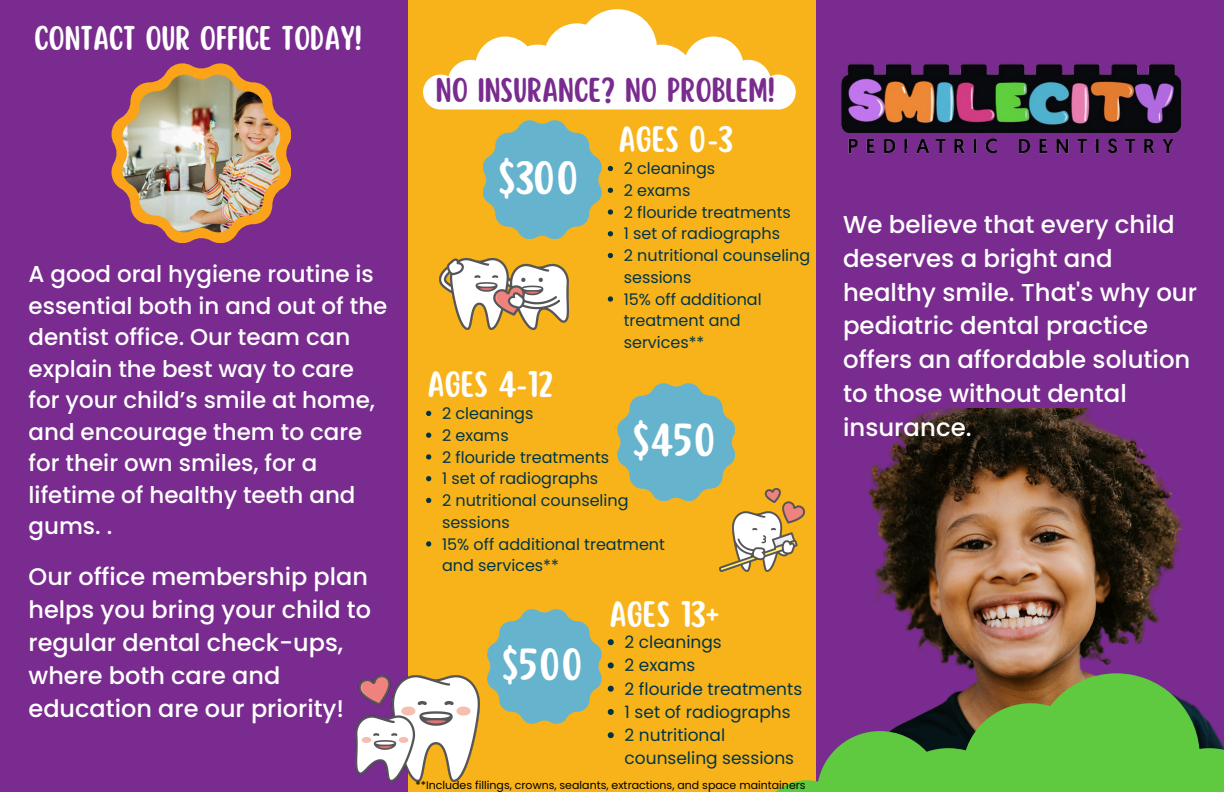
<style>
.page{position:relative;width:1224px;height:792px;background:#792b8f}
.page>*{position:absolute;margin:0;border:0;box-sizing:border-box;transform-origin:0 0}
.t1{font:40.9px "Scripter";color:#fff}
.t2{font:40.5px "Scripter";color:#fff}
.t3{font:39.4px "Scripter";color:#fff}
.t4{font:32.3px "Scripter";color:#fff}
.t5{font:30.3px "Scripter";color:#792b8f}
.t6{font:30px "Scripter";color:#fff}
.t7{font:500 24.4px/33.8px "Poppins";color:#fff}
.t8{font:500 24px/33px "Poppins";color:#fff}
.t9{font:500 23px/31.5px "Poppins";color:#fff}
.t10{font:17px/23.2px "Poppins";color:#003547}
.t11{font:16px/21.8px "Poppins";color:#003547}
.t12{font:11px "Poppins";color:#000}
</style>
<div class="page">
<img style="left:868px;top:409px;width:315px;height:264px">
<div style="left:408px;top:0;width:408px;height:792px;background:#f8b31a"></div>
<svg style="left:111px;top:63px;width:180px;height:180px"></svg>
<img style="left:123px;top:75px;width:157px;height:157px">
<svg style="left:775px;top:673px;width:449px;height:119px;fill:#5fc940"></svg>
<img style="left:841px;top:64px;width:341px;height:90px">
<svg style="left:423px;top:9px;width:373px;height:101px"></svg>
<svg style="left:426px;top:411px;width:5px;height:5px"></svg>
<svg style="left:426px;top:433px;width:5px;height:5px"></svg>
<svg style="left:426px;top:454px;width:5px;height:6px"></svg>
<svg style="left:426px;top:476px;width:5px;height:5px"></svg>
<svg style="left:426px;top:498px;width:5px;height:5px"></svg>
<svg style="left:426px;top:541px;width:5px;height:6px"></svg>
<svg style="left:487px;top:609px;width:115px;height:115px"></svg>
<svg style="left:617px;top:383px;width:118px;height:118px"></svg>
<svg style="left:483px;top:120px;width:119px;height:119px"></svg>
<img style="left:440px;top:259px;width:129px;height:70px">
<img style="left:720px;top:489px;width:85px;height:82px">
<svg style="left:608px;top:166px;width:5px;height:5px"></svg>
<svg style="left:608px;top:188px;width:5px;height:5px"></svg>
<svg style="left:608px;top:209px;width:5px;height:6px"></svg>
<svg style="left:608px;top:231px;width:5px;height:5px"></svg>
<svg style="left:608px;top:253px;width:5px;height:5px"></svg>
<svg style="left:608px;top:296px;width:5px;height:6px"></svg>
<svg style="left:608px;top:639px;width:6px;height:6px"></svg>
<svg style="left:608px;top:662px;width:6px;height:6px"></svg>
<svg style="left:608px;top:686px;width:6px;height:6px"></svg>
<svg style="left:608px;top:709px;width:6px;height:6px"></svg>
<svg style="left:608px;top:732px;width:6px;height:6px"></svg>
<img style="left:355px;top:676px;width:124px;height:106px">
<h2 class="t6" style="left:34px;top:23px;width:329px">CONTACT OUR OFFICE TODAY!</h2>
<h2 class="t9" style="left:29px;top:259px;width:360px">A good oral hygiene routine is essential both in and out of the dentist office. Our team can explain the best way to care for your child’s smile at home, and encourage them to care for their own smiles, for a lifetime of healthy teeth and gums. .</h2>
<p class="t8" style="left:29px;top:560px;width:344px">Our office membership plan helps you bring your child to regular dental check-ups, where both care and education are our priority!</p>
<h1 class="t5" style="left:436px;top:75px;width:341px">NO INSURANCE? NO PROBLEM!</h1>
<h3 class="t1" style="left:498px;top:157px;width:83px">$300</h3>
<p class="t4" style="left:427px;top:368px;width:130px">AGES 4-12</p>
<p class="t4" style="left:618px;top:123px;width:116px">AGES 0-3</p>
<p class="t11" style="left:624px;top:158px;width:93px">2 cleanings</p>
<p class="t11" style="left:624px;top:179px;width:68px">2 exams</p>
<p class="t11" style="left:624px;top:201px;width:169px">2 flouride treatments</p>
<p class="t11" style="left:624px;top:223px;width:158px">1 set of radiographs</p>
<p class="t11" style="left:624px;top:245px;width:188px">2 nutritional counseling sessions</p>
<p class="t11" style="left:624px;top:288px;width:139px">15% off additional treatment and services**</p>
<p class="t11" style="left:442px;top:403px;width:93px">2 cleanings</p>
<p class="t11" style="left:442px;top:424px;width:68px">2 exams</p>
<p class="t11" style="left:442px;top:446px;width:169px">2 flouride treatments</p>
<p class="t11" style="left:442px;top:468px;width:158px">1 set of radiographs</p>
<p class="t11" style="left:442px;top:490px;width:188px">2 nutritional counseling sessions</p>
<p class="t11" style="left:442px;top:533px;width:225px">15% off additional treatment and services**</p>
<h3 class="t2" style="left:632px;top:419px;width:86px">$450</h3>
<p class="t3" style="left:502px;top:644px;width:84px">$500</p>
<p class="t4" style="left:610px;top:598px;width:112px">AGES 13+</p>
<h2 class="t10" style="left:625px;top:631px;width:99px">2 cleanings</h2>
<p class="t10" style="left:625px;top:654px;width:72px">2 exams</p>
<p class="t10" style="left:625px;top:677px;width:179px">2 flouride treatments</p>
<p class="t10" style="left:625px;top:700px;width:168px">1 set of radiographs</p>
<p class="t10" style="left:625px;top:724px;width:171px">2 nutritional counseling sessions</p>
<h3 class="t12" style="left:415px;top:777px;width:392px">**Includes fillings, crowns, sealants, extractions, and space maintainers</h3>
<h1 class="t7" style="left:843px;top:208px;width:356px">We believe that every child deserves a bright and healthy smile. That's why our pediatric dental practice offers an affordable solution to those without dental insurance.</h1>
</div>
